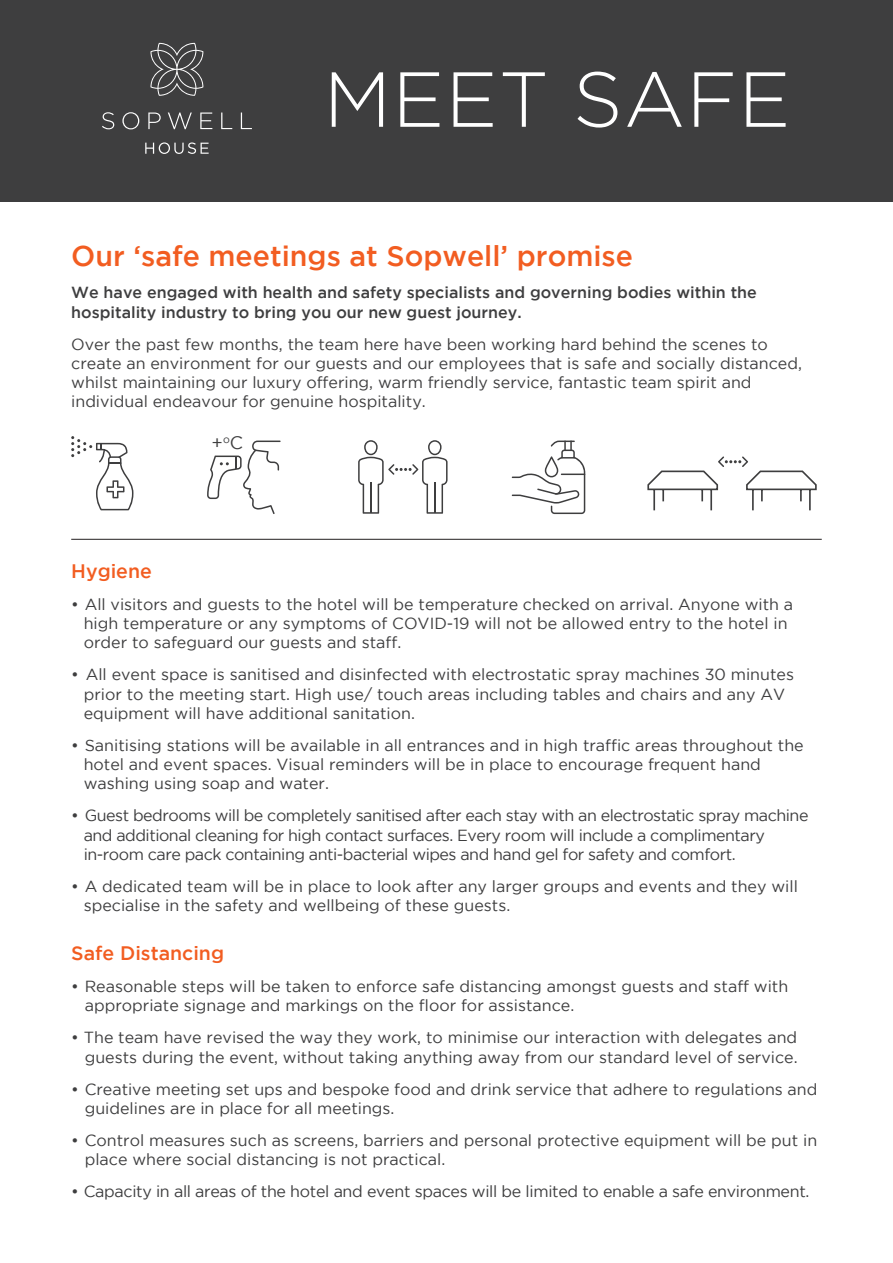
<style>
.page{position:relative;width:893px;height:1263px;background:#fff}
.page>*{position:absolute;margin:0;border:0;box-sizing:border-box;transform-origin:0 0}
.t1{font:300 77.7px "Gotham";letter-spacing:.015em;color:#fff}
.t2{font:500 28.5px "Gotham";color:#f25d21}
.t3{font:500 19.5px "Gotham";color:#f25d21}
.t4{font:18px "Gotham";color:#3e3e3f}
.t5{font:16.05px/19.2px "Gotham";color:#3e3e3f}
.t6{font:16.05px/19.2px "Gotham";letter-spacing:-.03em;color:#3e3e3f}
.t7{font:500 16.05px/19.2px "Gotham";color:#3e3e3f}
.t8{font:16.05px "Gotham";letter-spacing:-.02em;color:#3e3e3f}
</style>
<div class="page">
<div style="left:0;top:0;width:893px;height:202px;background:#3e3e3f"></div>
<hr style="left:71px;top:539px;width:751px;height:1px;background:#231f20">
<svg style="left:207px;top:441px;width:74px;height:73px"></svg>
<svg style="left:512px;top:441px;width:73px;height:73px"></svg>
<svg style="left:71px;top:436px;width:62px;height:74px"></svg>
<svg style="left:647px;top:456px;width:170px;height:55px"></svg>
<svg style="left:358px;top:440px;width:90px;height:74px"></svg>
<svg style="left:150px;top:43px;width:53px;height:53px"></svg>
<svg style="left:102px;top:112px;width:12px;height:17px"></svg>
<svg style="left:122px;top:112px;width:17px;height:17px"></svg>
<svg style="left:168px;top:112px;width:24px;height:17px"></svg>
<svg style="left:200px;top:113px;width:12px;height:16px"></svg>
<svg style="left:241px;top:113px;width:11px;height:16px"></svg>
<svg style="left:221px;top:113px;width:11px;height:16px"></svg>
<svg style="left:148px;top:113px;width:13px;height:16px"></svg>
<svg style="left:145px;top:142px;width:64px;height:12px"></svg>
<h1 class="t1" style="left:324px;top:57px;width:468px">MEET SAFE</h1>
<h2 class="t2" style="left:71px;top:240px;width:563px">Our ‘safe meetings at Sopwell’ promise</h2>
<p class="t7" style="left:71px;top:283px;width:687px">We have engaged with health and safety specialists and governing bodies within the hospitality industry to bring you our new guest journey.</p>
<p class="t5" style="left:71px;top:334px;width:732px">Over the past few months, the team here have been working hard behind the scenes to create an environment for our guests and our employees that is safe and socially distanced, whilst maintaining our luxury offering, warm friendly service, fantastic team spirit and individual endeavour for genuine hospitality.</p>
<p class="t4" style="left:211px;top:433px;width:33px">+<sup>o</sup>C</p>
<p class="t3" style="left:71px;top:560px;width:82px">Hygiene</p>
<p class="t5" style="left:84px;top:594px;width:711px;text-indent:-12px">• All visitors and guests to the hotel will be temperature checked on arrival. Anyone with a high temperature or any symptoms of COVID-19 will not be allowed entry to the hotel in order to safeguard our guests and staff.</p>
<p class="t5" style="left:84px;top:665px;width:712px;text-indent:-12px">• All event space is sanitised and disinfected with electrostatic spray machines 30 minutes prior to the meeting start. High use/ touch areas including tables and chairs and any AV equipment will have additional sanitation.</p>
<p class="t5" style="left:84px;top:735px;width:722px;text-indent:-12px">• Sanitising stations will be available in all entrances and in high traffic areas throughout the hotel and event spaces. Visual reminders will be in place to encourage frequent hand washing using soap and water.</p>
<p class="t6" style="left:84px;top:806px;width:726px;text-indent:-12px">• Guest bedrooms will be completely sanitised after each stay with an electrostatic spray machine and additional cleaning for high contact surfaces. Every room will include a complimentary in-room care pack containing anti-bacterial wipes and hand gel for safety and comfort.</p>
<p class="t5" style="left:84px;top:876px;width:716px;text-indent:-12px">• A dedicated team will be in place to look after any larger groups and events and they will specialise in the safety and wellbeing of these guests.</p>
<p class="t3" style="left:71px;top:942px;width:154px">Safe Distancing</p>
<p class="t5" style="left:85px;top:976px;width:705px;text-indent:-13px">• Reasonable steps will be taken to enforce safe distancing amongst guests and staff with appropriate signage and markings on the floor for assistance.</p>
<p class="t5" style="left:71px;top:1028px;width:728px;text-align:right">• The team have revised the way they work, to minimise our interaction with delegates and guests during the event, without taking anything away from our standard level of service.</p>
<p class="t5" style="left:85px;top:1079px;width:734px;text-indent:-13px">• Creative meeting set ups and bespoke food and drink service that adhere to regulations and guidelines are in place for all meetings.</p>
<p class="t5" style="left:85px;top:1130px;width:734px;text-indent:-13px">• Control measures such as screens, barriers and personal protective equipment will be put in place where social distancing is not practical.</p>
<p class="t8" style="left:71px;top:1183px;width:740px">• Capacity in all areas of the hotel and event spaces will be limited to enable a safe environment.</p>
</div>
